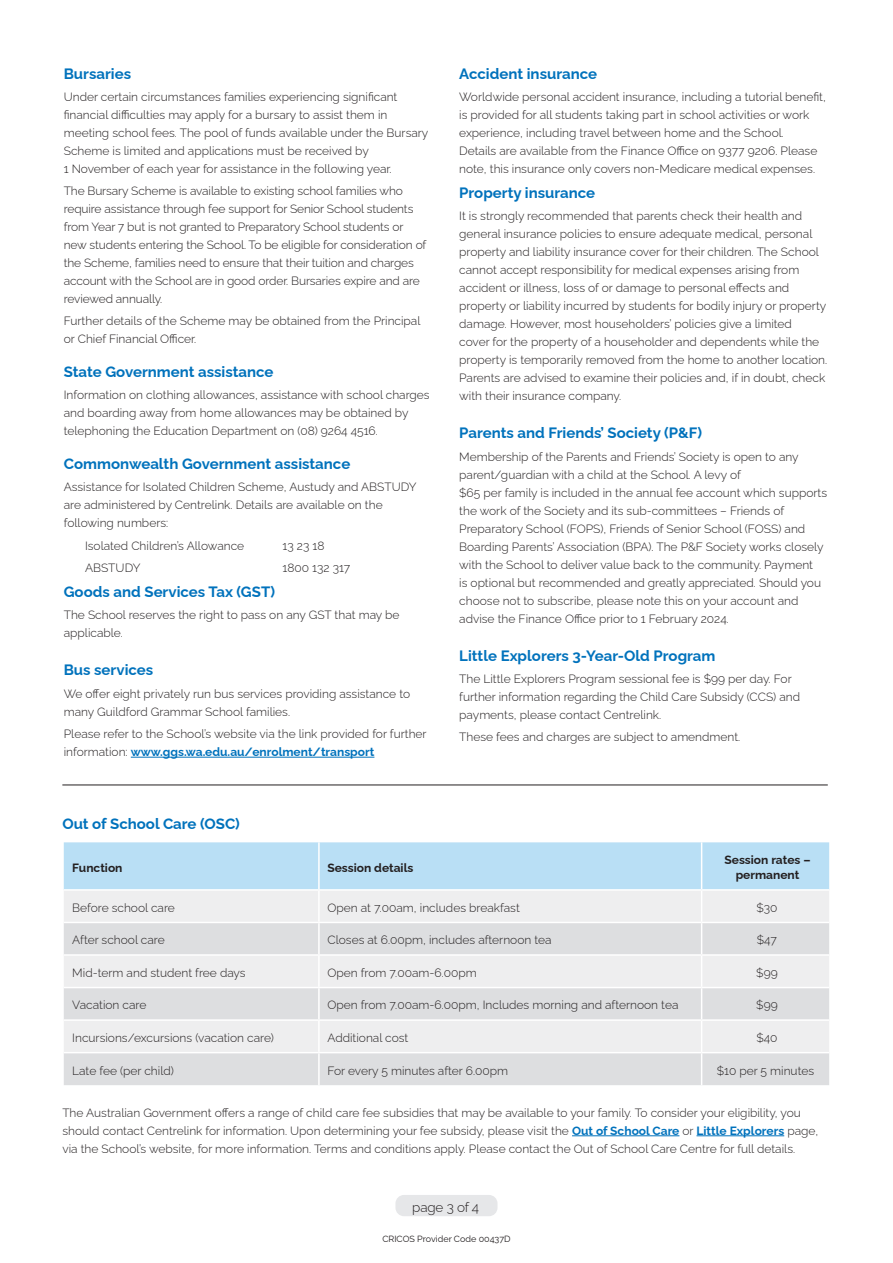
<style>
.page{position:relative;width:893px;height:1263px;background:#fff}
.page>*{position:absolute;margin:0;border:0;box-sizing:border-box;transform-origin:0 0}
.GGS_Form_Heading_A{font:700 15px "Raleway";color:#0072bc}
.GGS_Form_Galley{font:700 15px "Raleway";color:#0072bc}
.t1{font:300 13.5px "Raleway";letter-spacing:-.01em;color:#231f20}
.GGS_Form_Galley-2{font:300 12px/18px "Raleway";color:#231f20}
.HBook_Galley{font:300 12px "Raleway";color:#231f20}
.HBook_Galley-2{font:700 12px/15px "Raleway";color:#231f20;text-align:center}
.GGS_Form_Galley-3{font:9px "Raleway";color:#231f20}
.s1{font-weight:700;color:#0072bc}
</style>
<div class="page">
<div style="left:395px;top:1195px;width:102px;height:21px;background:#e6e7e9;border-radius:9px"></div>
<hr style="left:131px;top:757px;width:243px;height:1px;background:#0072bc">
<hr style="left:572px;top:1135px;width:107px;height:1px;background:#0072bc">
<hr style="left:696px;top:1135px;width:88px;height:1px;background:#0072bc">
<div style="left:64px;top:842px;width:765px;height:47px;background:#b9dff5"></div>
<div style="left:64px;top:891px;width:765px;height:31px;background:#eeeeef"></div>
<svg style="left:64px;top:923px;width:765px;height:162px;background:#e3e4e6"></svg>
<hr style="left:318px;top:842px;width:2px;height:47px;background:#fff">
<hr style="left:701px;top:842px;width:1px;height:47px;background:#fff">
<hr style="left:318px;top:891px;width:2px;height:31px;background:#fff">
<hr style="left:701px;top:891px;width:1px;height:31px;background:#fff">
<hr style="left:318px;top:923px;width:2px;height:31px;background:#fff">
<hr style="left:701px;top:923px;width:1px;height:31px;background:#fff">
<hr style="left:64px;top:954px;width:255px;height:2px;background:#fff">
<hr style="left:64px;top:987px;width:255px;height:1px;background:#fff">
<hr style="left:64px;top:1019px;width:255px;height:2px;background:#fff">
<hr style="left:64px;top:1052px;width:255px;height:1px;background:#fff">
<hr style="left:319px;top:954px;width:383px;height:2px;background:#fff">
<hr style="left:318px;top:956px;width:2px;height:31px;background:#fff">
<hr style="left:702px;top:954px;width:127px;height:2px;background:#fff">
<hr style="left:701px;top:956px;width:1px;height:31px;background:#fff">
<hr style="left:319px;top:987px;width:383px;height:1px;background:#fff">
<hr style="left:318px;top:988px;width:2px;height:31px;background:#fff">
<hr style="left:702px;top:987px;width:127px;height:1px;background:#fff">
<hr style="left:701px;top:988px;width:1px;height:31px;background:#fff">
<hr style="left:319px;top:1019px;width:383px;height:2px;background:#fff">
<hr style="left:318px;top:1021px;width:2px;height:31px;background:#fff">
<hr style="left:702px;top:1019px;width:127px;height:2px;background:#fff">
<hr style="left:701px;top:1021px;width:1px;height:31px;background:#fff">
<hr style="left:319px;top:1052px;width:383px;height:1px;background:#fff">
<hr style="left:318px;top:1053px;width:2px;height:32px;background:#fff">
<hr style="left:702px;top:1052px;width:127px;height:1px;background:#fff">
<hr style="left:701px;top:1053px;width:1px;height:32px;background:#fff">
<hr style="left:62px;top:784px;width:766px;height:1px;background:#231f20">
<p class="GGS_Form_Galley" style="left:64px;top:62px;width:69px">Bursaries</p>
<p class="GGS_Form_Galley-2" style="left:64px;top:86px;width:366px">Under certain circumstances families experiencing significant financial difficulties may apply for a bursary to assist them in meeting school fees. The pool of funds available under the Bursary Scheme is limited and applications must be received by<br>1 November of each year for assistance in the following year.</p>
<p class="GGS_Form_Galley-2" style="left:64px;top:181px;width:364px">The Bursary Scheme is available to existing school families who require assistance through fee support for Senior School students from Year 7 but is not granted to Preparatory School students or new students entering the School. To be eligible for consideration of the Scheme, families need to ensure that their tuition and charges account with the School are in good order. Bursaries expire and are reviewed annually.</p>
<p class="GGS_Form_Galley-2" style="left:64px;top:311px;width:358px">Further details of the Scheme may be obtained from the Principal or Chief Financial Officer.</p>
<p class="GGS_Form_Heading_A" style="left:64px;top:360px;width:211px">State Government assistance</p>
<p class="GGS_Form_Galley-2" style="left:64px;top:385px;width:367px">Information on clothing allowances, assistance with school charges and boarding away from home allowances may be obtained by telephoning the Education Department on (08) 9264 4516.</p>
<p class="GGS_Form_Heading_A" style="left:64px;top:452px;width:288px">Commonwealth Government assistance</p>
<p class="GGS_Form_Galley-2" style="left:64px;top:477px;width:354px">Assistance for Isolated Children Scheme, Austudy and ABSTUDY are administered by Centrelink. Details are available on the following numbers:</p>
<p class="GGS_Form_Galley-2" style="left:85px;top:535px;width:161px">Isolated Children’s Allowance</p>
<p class="GGS_Form_Galley-2" style="left:283px;top:535px;width:43px">13 23 18</p>
<p class="GGS_Form_Galley-2" style="left:85px;top:557px;width:57px">ABSTUDY</p>
<p class="GGS_Form_Galley-2" style="left:283px;top:557px;width:69px">1800 132 317</p>
<p class="GGS_Form_Galley" style="left:64px;top:580px;width:213px">Goods and Services Tax (GST)</p>
<p class="GGS_Form_Galley-2" style="left:64px;top:605px;width:337px">The School reserves the right to pass on any GST that may be applicable.</p>
<p class="GGS_Form_Heading_A" style="left:64px;top:658px;width:91px">Bus services</p>
<p class="GGS_Form_Galley-2" style="left:64px;top:683px;width:348px">We offer eight privately run bus services providing assistance to many Guildford Grammar School families.</p>
<p class="GGS_Form_Galley-2" style="left:64px;top:723px;width:364px">Please refer to the School’s website via the link provided for further information: <span class="s1">www.ggs.wa.edu.au/enrolment/transport</span></p>
<p class="GGS_Form_Heading_A" style="left:62px;top:812px;width:179px">Out of School Care (OSC)</p>
<p class="GGS_Form_Heading_A" style="left:459px;top:62px;width:139px">Accident insurance</p>
<p class="GGS_Form_Galley-2" style="left:459px;top:86px;width:368px">Worldwide personal accident insurance, including a tutorial benefit, is provided for all students taking part in school activities or work experience, including travel between home and the School.<br>Details are available from the Finance Office on 9377 9206. Please note, this insurance only covers non-Medicare medical expenses.</p>
<p class="GGS_Form_Galley" style="left:459px;top:181px;width:138px">Property insurance</p>
<p class="GGS_Form_Galley-2" style="left:459px;top:206px;width:370px">It is strongly recommended that parents check their health and general insurance policies to ensure adequate medical, personal property and liability insurance cover for their children. The School cannot accept responsibility for medical expenses arising from accident or illness, loss of or damage to personal effects and property or liability incurred by students for bodily injury or property damage. However, most householders’ policies give a limited<br>cover for the property of a householder and dependents while the property is temporarily removed from the home to another location.<br>Parents are advised to examine their policies and, if in doubt, check with their insurance company.</p>
<p class="GGS_Form_Heading_A" style="left:459px;top:421px;width:244px">Parents and Friends’ Society (P&amp;F)</p>
<p class="GGS_Form_Galley-2" style="left:459px;top:446px;width:369px">Membership of the Parents and Friends’ Society is open to any parent/guardian with a child at the School. A levy of<br>$65 per family is included in the annual fee account which supports the work of the Society and its sub-committees – Friends of Preparatory School (FOPS), Friends of Senior School (FOSS) and Boarding Parents’ Association (BPA). The P&amp;F Society works closely with the School to deliver value back to the community. Payment<br>is optional but recommended and greatly appreciated. Should you choose not to subscribe, please note this on your account and advise the Finance Office prior to 1 February 2024.</p>
<p class="GGS_Form_Heading_A" style="left:459px;top:644px;width:258px">Little Explorers 3-Year-Old Program</p>
<p class="GGS_Form_Galley-2" style="left:459px;top:668px;width:342px">The Little Explorers Program sessional fee is $99 per day. For further information regarding the Child Care Subsidy (CCS) and payments, please contact Centrelink.</p>
<p class="GGS_Form_Galley-2" style="left:459px;top:727px;width:283px">These fees and charges are subject to amendment.</p>
<p class="HBook_Galley-2" style="left:72px;top:859px;width:52px">Function</p>
<p class="HBook_Galley-2" style="left:327px;top:859px;width:88px">Session details</p>
<p class="HBook_Galley-2" style="left:724px;top:851px;width:88px">Session rates – permanent</p>
<p class="HBook_Galley" style="left:72px;top:898px;width:104px">Before school care</p>
<p class="HBook_Galley" style="left:327px;top:898px;width:194px">Open at 7.00am, includes breakfast</p>
<p class="HBook_Galley" style="left:756px;top:898px;width:23px">$30</p>
<p class="HBook_Galley" style="left:72px;top:931px;width:94px">After school care</p>
<p class="HBook_Galley" style="left:327px;top:931px;width:226px">Closes at 6.00pm, includes afternoon tea</p>
<p class="HBook_Galley" style="left:757px;top:931px;width:22px">$47</p>
<p class="HBook_Galley" style="left:72px;top:963px;width:175px">Mid-term and student free days</p>
<p class="HBook_Galley" style="left:327px;top:963px;width:151px">Open from 7.00am-6.00pm</p>
<p class="HBook_Galley" style="left:756px;top:963px;width:23px">$99</p>
<p class="HBook_Galley" style="left:72px;top:996px;width:76px">Vacation care</p>
<p class="HBook_Galley" style="left:327px;top:996px;width:353px">Open from 7.00am-6.00pm, Includes morning and afternoon tea</p>
<p class="HBook_Galley" style="left:756px;top:996px;width:23px">$99</p>
<p class="HBook_Galley" style="left:72px;top:1028px;width:203px">Incursions/excursions (vacation care)</p>
<p class="HBook_Galley" style="left:327px;top:1028px;width:82px">Additional cost</p>
<p class="HBook_Galley" style="left:756px;top:1028px;width:23px">$40</p>
<p class="HBook_Galley" style="left:72px;top:1061px;width:103px">Late fee (per child)</p>
<p class="HBook_Galley" style="left:327px;top:1061px;width:182px">For every 5 minutes after 6.00pm</p>
<p class="HBook_Galley" style="left:717px;top:1061px;width:99px">$10 per 5 minutes</p>
<p class="GGS_Form_Galley-2" style="left:62px;top:1102px;width:757px">The Australian Government offers a range of child care fee subsidies that may be available to your family. To consider your eligibility, you should contact Centrelink for information. Upon determining your fee subsidy, please visit the <span class="s1">Out of School Care</span> or <span class="s1">Little Explorers</span> page, via the School’s website, for more information. Terms and conditions apply. Please contact the Out of School Care Centre for full details.</p>
<p class="t1" style="left:412px;top:1196px;width:68px">page 3 of 4</p>
<p class="GGS_Form_Galley-3" style="left:382px;top:1231px;width:130px">CRICOS Provider Code 00437D</p>
</div>
